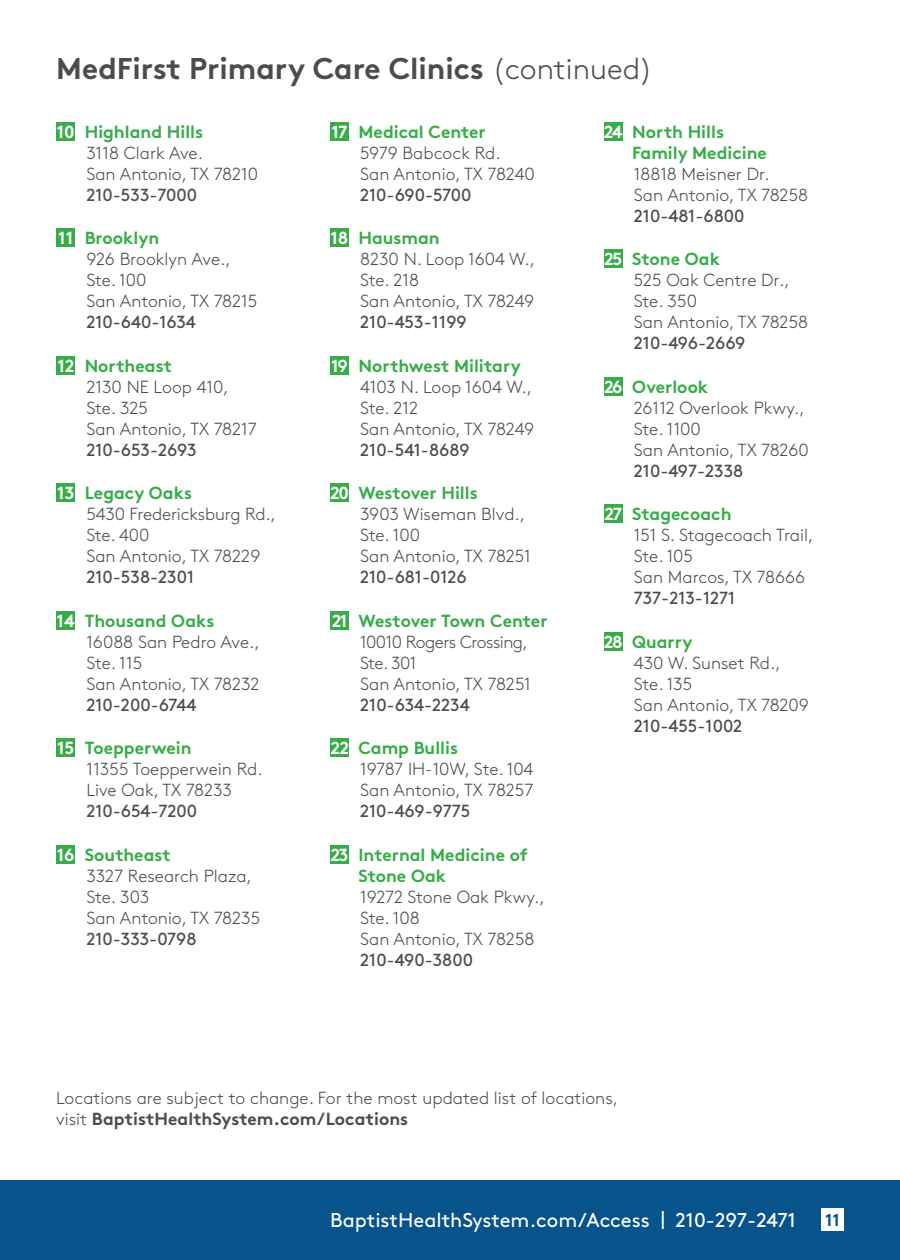
<style>
.page{position:relative;width:900px;height:1260px;background:#fff}
.page>*{position:absolute;margin:0;border:0;box-sizing:border-box;transform-origin:0 0}
.t1{font:700 30px "Brown Pro";color:#4b4c4d}
.t2{font:20px "Brown Pro";color:#fff}
.t3{font:300 17.5px/21px "Brown Pro";color:#4b4c4d}
.t4{font:17.5px "Brown Pro";color:#4b4c4d}
.t5{font:300 17.5px/21px "Brown Pro";letter-spacing:-.03em;color:#4b4c4d}
.t6{font:700 17.5px/21px "Brown Pro";color:#36ad47}
.t7{font:700 17.25px "Brown Pro";color:#07538b}
.s1{font-weight:300}
.s2{font-weight:700;color:#fff}
.s3{font-weight:700;color:#36ad47}
.s4{color:#fff}
.s5{font-weight:700}
</style>
<div class="page">
<div style="left:0;top:1180px;width:900px;height:80px;background:#07538b"></div>
<div style="left:821px;top:1208px;width:23px;height:23px;background:#fff"></div>
<div style="left:56px;top:122px;width:19px;height:19px;background:#36ad47"></div>
<div style="left:56px;top:228px;width:19px;height:19px;background:#36ad47"></div>
<div style="left:56px;top:356px;width:19px;height:19px;background:#36ad47"></div>
<div style="left:56px;top:483px;width:19px;height:19px;background:#36ad47"></div>
<div style="left:56px;top:611px;width:19px;height:19px;background:#36ad47"></div>
<div style="left:56px;top:738px;width:19px;height:19px;background:#36ad47"></div>
<div style="left:56px;top:845px;width:19px;height:19px;background:#36ad47"></div>
<div style="left:330px;top:122px;width:19px;height:19px;background:#36ad47"></div>
<div style="left:330px;top:228px;width:19px;height:19px;background:#36ad47"></div>
<div style="left:330px;top:356px;width:19px;height:19px;background:#36ad47"></div>
<div style="left:330px;top:483px;width:19px;height:19px;background:#36ad47"></div>
<div style="left:330px;top:611px;width:19px;height:19px;background:#36ad47"></div>
<div style="left:330px;top:738px;width:19px;height:19px;background:#36ad47"></div>
<div style="left:330px;top:845px;width:19px;height:19px;background:#36ad47"></div>
<div style="left:604px;top:122px;width:19px;height:19px;background:#36ad47"></div>
<div style="left:604px;top:249px;width:19px;height:19px;background:#36ad47"></div>
<div style="left:604px;top:377px;width:19px;height:19px;background:#36ad47"></div>
<div style="left:604px;top:504px;width:19px;height:19px;background:#36ad47"></div>
<div style="left:604px;top:632px;width:19px;height:19px;background:#36ad47"></div>
<h1 class="t1" style="left:56px;top:44px;width:598px">MedFirst Primary Care Clinics <span class="s1">(continued)</span></h1>
<p class="t3" style="left:86px;top:120px;width:173px;text-indent:-30px"><span class="s2">10</span> <span class="s3">Highland Hills<br></span>3118 Clark Ave.<br>San Antonio, TX 78210</p>
<p class="t4" style="left:86px;top:181px;width:112px">210-533-7000</p>
<p class="t3" style="left:86px;top:226px;width:172px;text-indent:-28px"><span class="s2">11</span> <span class="s3">Brooklyn<br></span>926 Brooklyn Ave.,<br>Ste. 100<br>San Antonio, TX 78215</p>
<p class="t4" style="left:86px;top:309px;width:111px">210-640-1634</p>
<p class="t3" style="left:86px;top:354px;width:172px;text-indent:-29px"><span class="s2">12</span> <span class="s3">Northeast<br></span>2130 NE Loop 410,<br>Ste. 325<br>San Antonio, TX 78217</p>
<p class="t4" style="left:86px;top:436px;width:112px">210-653-2693</p>
<p class="t3" style="left:86px;top:481px;width:191px;text-indent:-29px"><span class="s2">13</span> <span class="s3">Legacy Oaks<br></span>5430 Fredericksburg Rd.,<br>Ste. 400<br>San Antonio, TX 78229</p>
<p class="t4" style="left:86px;top:564px;width:109px">210-538-2301</p>
<p class="t3" style="left:86px;top:609px;width:175px;text-indent:-30px"><span class="s2">14</span> <span class="s3">Thousand Oaks<br></span>16088 San Pedro Ave.,<br>Ste. 115<br>San Antonio, TX 78232</p>
<p class="t4" style="left:86px;top:691px;width:111px">210-200-6744</p>
<p class="t3" style="left:86px;top:736px;width:178px;text-indent:-29px"><span class="s2">15</span> <span class="s3">Toepperwein<br></span>11355 Toepperwein Rd.<br>Live Oak, TX 78233</p>
<p class="t4" style="left:86px;top:798px;width:112px">210-654-7200</p>
<p class="t3" style="left:86px;top:843px;width:175px;text-indent:-30px"><span class="s2">16</span> <span class="s3">Southeast<br></span>3327 Research Plaza,<br>Ste. 303<br>San Antonio, TX 78235</p>
<p class="t4" style="left:86px;top:925px;width:112px">210-333-0798</p>
<p class="t3" style="left:360px;top:120px;width:176px;text-indent:-29px"><span class="s2">17</span> <span class="s3">Medical Center<br></span>5979 Babcock Rd.<br>San Antonio, TX 78240</p>
<p class="t4" style="left:360px;top:181px;width:113px">210-690-5700</p>
<p class="t3" style="left:360px;top:226px;width:176px;text-indent:-30px"><span class="s2">18</span> <span class="s3">Hausman<br></span>8230 N. Loop 1604 W.,<br>Ste. 218<br>San Antonio, TX 78249</p>
<p class="t4" style="left:360px;top:309px;width:108px">210-453-1199</p>
<p class="t3" style="left:360px;top:354px;width:176px;text-indent:-29px"><span class="s2">19</span> <span class="s3">Northwest Military<br></span>4103 N. Loop 1604 W.,<br>Ste. 212<br>San Antonio, TX 78249</p>
<p class="t4" style="left:360px;top:436px;width:111px">210-541-8689</p>
<p class="t3" style="left:360px;top:481px;width:172px;text-indent:-30px"><span class="s2">20</span> <span class="s3">Westover Hills<br></span>3903 Wiseman Blvd.,<br>Ste. 100<br>San Antonio, TX 78251</p>
<p class="t4" style="left:360px;top:564px;width:108px">210-681-0126</p>
<p class="t5" style="left:360px;top:609px;width:189px;text-indent:-28px"><span class="s2">21</span> <span class="s3">Westover Town Center<br></span>10010 Rogers Crossing,<br>Ste. 301<br>San Antonio, TX 78251</p>
<p class="t4" style="left:360px;top:691px;width:111px">210-634-2234</p>
<p class="t3" style="left:360px;top:736px;width:175px;text-indent:-30px"><span class="s2">22</span> <span class="s3">Camp Bullis<br></span>19787 IH-10W, Ste. 104<br>San Antonio, TX 78257</p>
<p class="t4" style="left:360px;top:798px;width:112px">210-469-9775</p>
<p class="t6" style="left:358px;top:842px;width:171px;text-indent:-28px"><span class="s4">23</span> Internal Medicine of<br>Stone Oak</p>
<p class="t3" style="left:360px;top:885px;width:186px">19272 Stone Oak Pkwy.,<br>Ste. 108<br>San Antonio, TX 78258</p>
<p class="t4" style="left:360px;top:946px;width:114px">210-490-3800</p>
<p class="t6" style="left:632px;top:119px;width:136px;text-indent:-28px"><span class="s4">24</span> North Hills<br>Family Medicine</p>
<p class="t3" style="left:634px;top:162px;width:176px">18818 Meisner Dr.<br>San Antonio, TX 78258</p>
<p class="t4" style="left:634px;top:202px;width:112px">210-481-6800</p>
<p class="t3" style="left:634px;top:247px;width:176px;text-indent:-30px"><span class="s2">25</span> <span class="s3">Stone Oak<br></span>525 Oak Centre Dr.,<br>Ste. 350<br>San Antonio, TX 78258</p>
<p class="t4" style="left:634px;top:330px;width:113px">210-496-2669</p>
<p class="t3" style="left:634px;top:375px;width:176px;text-indent:-30px"><span class="s2">26</span> <span class="s3">Overlook<br></span>26112 Overlook Pkwy.,<br>Ste. 1100<br>San Antonio, TX 78260</p>
<p class="t4" style="left:634px;top:457px;width:111px">210-497-2338</p>
<p class="t3" style="left:634px;top:502px;width:181px;text-indent:-29px"><span class="s2">27</span> <span class="s3">Stagecoach<br></span>151 S. Stagecoach Trail,<br>Ste. 105<br>San Marcos, TX 78666</p>
<p class="t4" style="left:634px;top:585px;width:103px">737-213-1271</p>
<p class="t3" style="left:634px;top:630px;width:176px;text-indent:-30px"><span class="s2">28</span> <span class="s3">Quarry<br></span>430 W. Sunset Rd.,<br>Ste. 135<br>San Antonio, TX 78209</p>
<p class="t4" style="left:634px;top:712px;width:110px">210-455-1002</p>
<p class="t3" style="left:56px;top:1086px;width:563px">Locations are subject to change. For the most updated list of locations, visit <span class="s5">BaptistHealthSystem.com/Locations</span></p>
<p class="t2" style="left:330px;top:1204px;width:467px">BaptistHealthSystem.com/Access | 210-297-2471</p>
<p class="t7" style="left:825px;top:1206px;width:16px">11</p>
</div>
